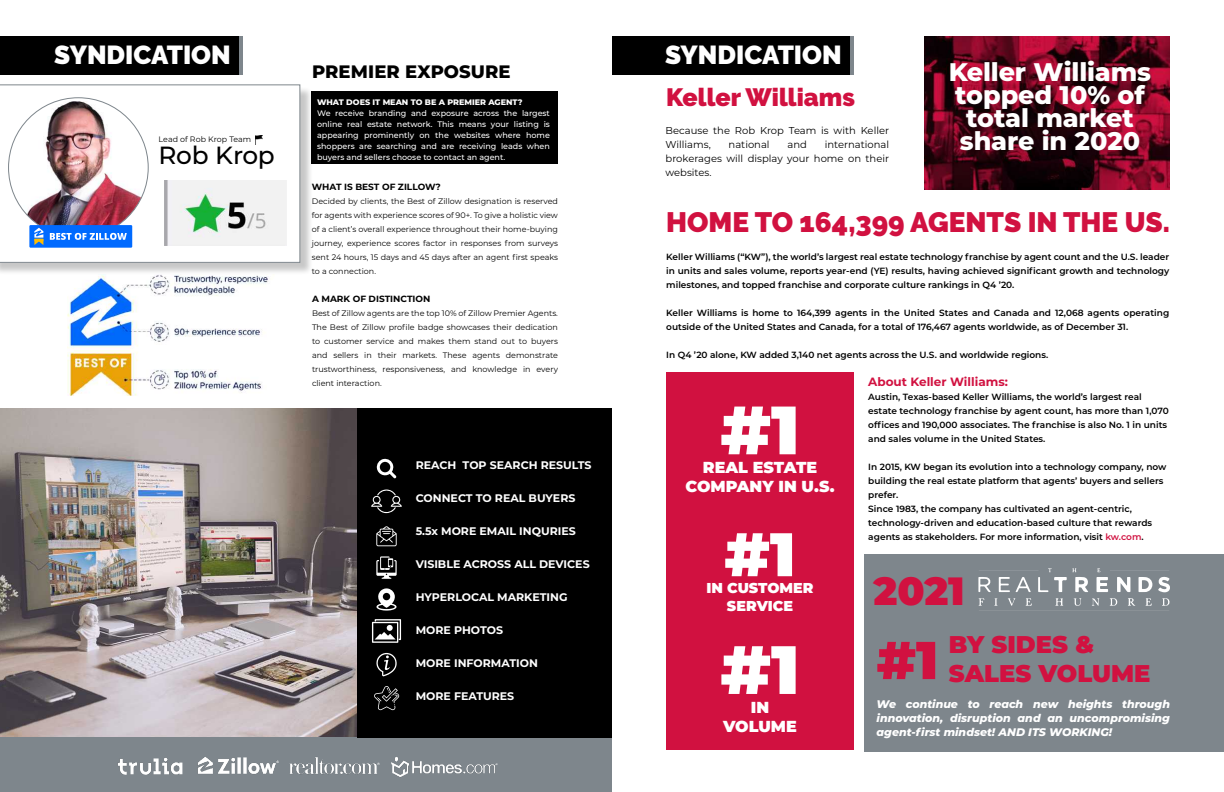
<style>
.page{position:relative;width:1224px;height:792px;background:#fff}
.page>*{position:absolute;margin:0;border:0;box-sizing:border-box;transform-origin:0 0}
.t1{font:900 68.2px "Montserrat";color:#fff}
.t2{font:900 61.4px "Montserrat";color:#fff}
.t3{font:900 39.4px "Montserrat";color:#d11140}
.t4{font:900 28px "Raleway";color:#d11140}
.t5{font:900 26px "Raleway";color:#fff}
.t6{font:800 25.4px/23px "Montserrat";letter-spacing:-.005em;color:#fff;text-align:center}
.t7{font:900 25px "Raleway";color:#d11140}
.t8{font:500 24.8px "Montserrat";letter-spacing:-.015em;color:#000}
.t9{font:900 24.2px/29px "Montserrat";color:#d11140}
.t10{font:800 18px "Montserrat";letter-spacing:.005em;color:#000}
.t11{font:900 15.9px/19.1px "Montserrat";color:#fff;text-align:center}
.t12{font:900 14.3px/17.2px "Montserrat";color:#fff;text-align:center}
.t13{font:700 12px "Montserrat";color:#d11140}
.t14{font:700 11px "Montserrat";color:#fff}
.t15{font:italic 800 11px/14px "Montserrat";color:#fff;text-align:justify}
.t16{font:10px/14px "Montserrat";color:#000}
.t17{font:600 9px/14px "Montserrat";color:#000}
.t18{font:700 9px "Montserrat";color:#000}
.t19{font:8px/14px "Montserrat";color:#000;text-align:justify}
.t20{font:500 8px/11px "Montserrat";color:#fff;text-align:justify}
.t21{font:800 8px "Montserrat";color:#fff}
.t22{font:7.9px "Montserrat";letter-spacing:.005em;color:#000}
.s1{color:#d11140}
.s2{font-size:53.2px}
</style>
<div class="page">
<img style="left:0;top:408px;width:357px;height:330px">
<div style="left:0;top:738px;width:612px;height:54px;background:#7e868c"></div>
<img style="left:118px;top:757px;width:380px;height:20px">
<div style="left:357px;top:408px;width:255px;height:330px;background:#000"></div>
<svg style="left:376px;top:459px;width:21px;height:19px"></svg>
<svg style="left:371px;top:489px;width:31px;height:24px"></svg>
<svg style="left:376px;top:526px;width:21px;height:20px"></svg>
<svg style="left:376px;top:556px;width:21px;height:22px"></svg>
<svg style="left:376px;top:588px;width:21px;height:23px"></svg>
<svg style="left:372px;top:619px;width:29px;height:24px"></svg>
<svg style="left:376px;top:653px;width:21px;height:24px"></svg>
<svg style="left:374px;top:686px;width:25px;height:24px"></svg>
<div style="left:612px;top:36px;width:241px;height:38px;background:#000"></div>
<div style="left:666px;top:372px;width:188px;height:378px;background:#d11140"></div>
<div style="left:865px;top:554px;width:359px;height:198px;background:#7e868c"></div>
<hr style="left:850px;top:36px;width:3px;height:38px;background:#7e868c">
<img style="left:68px;top:275px;width:200px;height:120px">
<div style="left:312px;top:92px;width:246px;height:72px;background:#000"></div>
<div style="left:0;top:36px;width:243px;height:38px;background:#000"></div>
<hr style="left:239px;top:36px;width:4px;height:38px;background:#7e868c">
<div style="left:0;top:86px;width:313px;height:189px;background:#000;opacity:.22"></div>
<svg style="left:0;top:85px;width:300px;height:178px"></svg>
<img style="left:9px;top:101px;width:139px;height:136px">
<div style="left:29px;top:225px;width:103px;height:23px;background:#006aff"></div>
<svg style="left:50px;top:233px;width:77px;height:7px"></svg>
<svg style="left:34px;top:228px;width:9px;height:17px"></svg>
<img style="left:164px;top:181px;width:122px;height:65px">
<svg style="left:255px;top:136px;width:7px;height:9px"></svg>
<img style="left:924px;top:36px;width:246px;height:154px">
<svg style="left:978px;top:598px;width:192px;height:13px"></svg>
<svg style="left:1097px;top:568px;width:73px;height:24px"></svg>
<svg style="left:978px;top:568px;width:110px;height:24px"></svg>
<h3 class="t5" style="left:54px;top:40px;width:178px">SYNDICATION</h3>
<p class="t22" style="left:159px;top:133px;width:94px">Lead of Rob Krop Team</p>
<h3 class="t8" style="left:159px;top:138px;width:118px">Rob Krop</h3>
<h3 class="t10" style="left:312px;top:58px;width:200px">PREMIER EXPOSURE</h3>
<p class="t21" style="left:317px;top:97px;width:207px">WHAT DOES IT MEAN TO BE A PREMIER AGENT?</p>
<p class="t20" style="left:317px;top:108px;width:234px">We receive branding and exposure across the largest online real estate network. This means your listing is appearing prominently on the websites where home shoppers are searching and are receiving leads when buyers and sellers choose to contact an agent.</p>
<p class="t18" style="left:312px;top:180px;width:131px">WHAT IS BEST OF ZILLOW?</p>
<p class="t19" style="left:312px;top:194px;width:248px">Decided by clients, the Best of Zillow designation is reserved for agents with experience scores of 90+. To give a holistic view of a client’s overall experience throughout their home-buying journey, experience scores factor in responses from surveys sent 24 hours, 15 days and 45 days after an agent first speaks to a connection.</p>
<p class="t18" style="left:312px;top:292px;width:120px">A MARK OF DISTINCTION</p>
<p class="t19" style="left:312px;top:306px;width:248px">Best of Zillow agents are the top 10% of Zillow Premier Agents.<br>The Best of Zillow profile badge showcases their dedication to customer service and makes them stand out to buyers and sellers in their markets. These agents demonstrate trustworthiness, responsiveness, and knowledge in every client interaction.</p>
<p class="t14" style="left:416px;top:458px;width:177px">REACH TOP SEARCH RESULTS</p>
<p class="t14" style="left:416px;top:491px;width:161px">CONNECT TO REAL BUYERS</p>
<p class="t14" style="left:416px;top:524px;width:162px">5.5x MORE EMAIL INQURIES</p>
<p class="t14" style="left:416px;top:557px;width:176px">VISIBLE ACROSS ALL DEVICES</p>
<p class="t14" style="left:416px;top:590px;width:153px">HYPERLOCAL MARKETING</p>
<p class="t14" style="left:416px;top:623px;width:89px">MORE PHOTOS</p>
<p class="t14" style="left:416px;top:656px;width:124px">MORE INFORMATION</p>
<p class="t14" style="left:416px;top:689px;width:100px">MORE FEATURES</p>
<h3 class="t5" style="left:665px;top:40px;width:178px">SYNDICATION</h3>
<h3 class="t6" style="left:949px;top:59px;width:204px">Keller Williams topped 10% of total market share in 2020</h3>
<h3 class="t7" style="left:666px;top:83px;width:190px">Keller Williams</h3>
<p class="t16" style="left:666px;top:123px;width:225px">Because the Rob Krop Team is with Keller<br>Williams,</p>
<p class="t16" style="left:666px;top:137px;width:225px;text-align:justify;text-indent:159px">international brokerages will display your home on their websites.</p>
<h3 class="t4" style="left:666px;top:206px;width:505px">HOME TO 164,399 AGENTS IN THE US.</h3>
<p class="t16" style="left:729px;top:137px;width:43px">national</p>
<p class="t16" style="left:787px;top:137px;width:21px">and</p>
<p class="t17" style="left:666px;top:249px;width:505px;text-align:justify">Keller Williams (“KW”), the world’s largest real estate technology franchise by agent count and the U.S. leader in units and sales volume, reports year-end (YE) results, having achieved significant growth and technology milestones, and topped franchise and corporate culture rankings in Q4 ’20.</p>
<p class="t17" style="left:666px;top:305px;width:504px">Keller Williams is home to 164,399 agents in the United States and Canada and 12,068 agents operating outside of the United States and Canada, for a total of 176,467 agents worldwide, as of December 31.</p>
<p class="t17" style="left:666px;top:347px;width:384px">In Q4 ’20 alone, KW added 3,140 net agents across the U.S. and worldwide regions.</p>
<h1 class="t1" style="left:721px;top:379px;width:80px">#1</h1>
<h3 class="t11" style="left:685px;top:457px;width:151px">REAL ESTATE<br>COMPANY IN U.S.</h3>
<h2 class="t2" style="left:724px;top:508px;width:73px">#1</h2>
<h3 class="t12" style="left:706px;top:579px;width:109px">IN CUSTOMER<br>SERVICE</h3>
<h1 class="t1" style="left:721px;top:619px;width:80px">#1</h1>
<h3 class="t11" style="left:723px;top:697px;width:75px">IN<br>VOLUME</h3>
<h3 class="t13" style="left:868px;top:373px;width:141px">About Keller Williams:</h3>
<p class="t17" style="left:868px;top:389px;width:302px">Austin, Texas-based Keller Williams, the world’s largest real estate technology franchise by agent count, has more than 1,070 offices and 190,000 associates. The franchise is also No. 1 in units and sales volume in the United States.</p>
<p class="t17" style="left:868px;top:459px;width:300px">In 2015, KW began its evolution into a technology company, now building the real estate platform that agents’ buyers and sellers prefer.<br>Since 1983, the company has cultivated an agent-centric, technology-driven and education-based culture that rewards agents as stakeholders. For more information, visit <span class="s1">kw.com</span>.</p>
<h3 class="t3" style="left:874px;top:562px;width:93px">2021</h3>
<h3 class="t9" style="left:877px;top:629px;width:275px;text-indent:72px">BY SIDES &amp; <span class="s2">#1</span> SALES VOLUME</h3>
<p class="t15" style="left:877px;top:697px;width:295px">We continue to reach new heights through innovation, disruption and an uncompromising agent-first mindset! AND ITS WORKING!</p>
</div>
